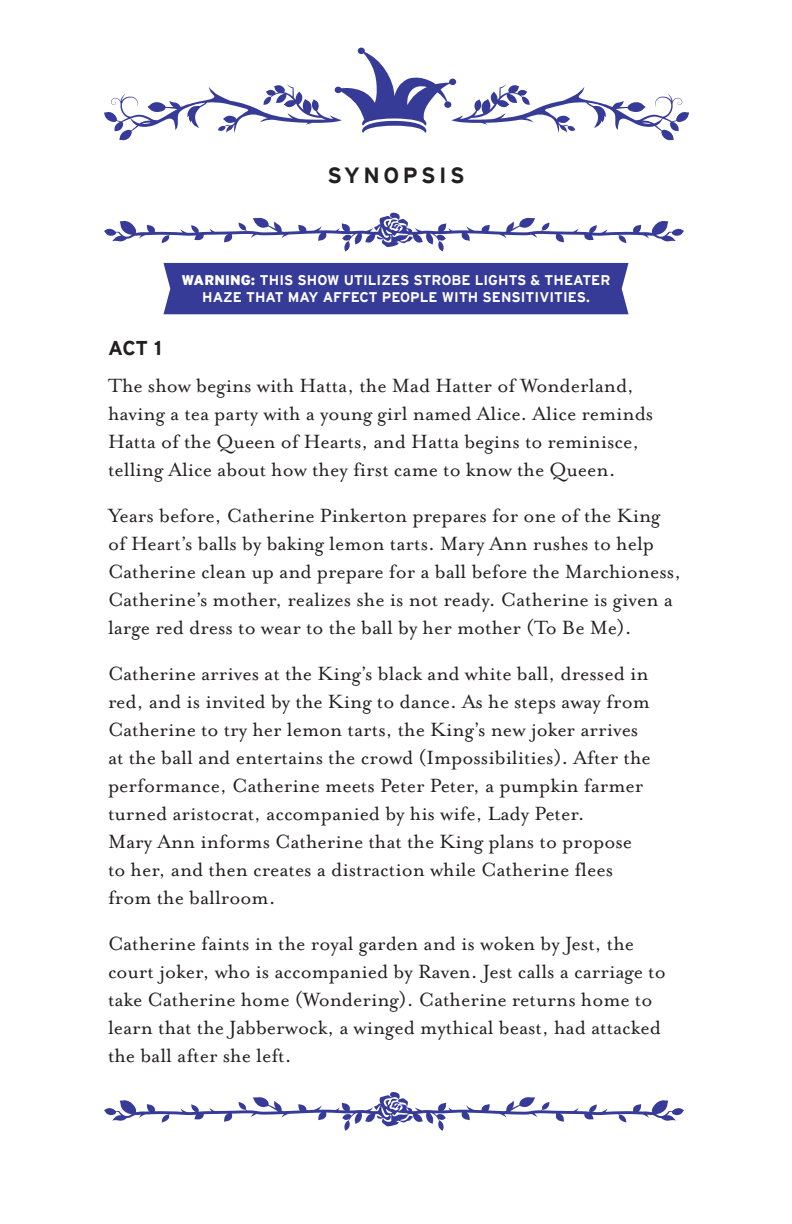
<style>
.page{position:relative;width:792px;height:1224px;background:#fff}
.page>*{position:absolute;margin:0;border:0;box-sizing:border-box;transform-origin:0 0}
.t1{font:22px/28px "Mrs Eaves Lining OT";color:#231f20}
.t2{font:700 22px "Interstate";letter-spacing:.16em;color:#231f20}
.t3{font:700 20px "Interstate";color:#231f20}
.t4{font:700 14px/17px "Interstate";letter-spacing:.005em;color:#fff;text-align:center}
.s1{font-weight:900}
</style>
<div class="page">
<svg style="left:104px;top:212px;width:580px;height:40px"></svg>
<svg style="left:104px;top:48px;width:585px;height:93px"></svg>
<svg style="left:104px;top:1092px;width:580px;height:39px"></svg>
<div style="left:163px;top:263px;width:466px;height:51px;background:#373b98"></div>
<p class="t2" style="left:327px;top:163px;width:139px">SYNOPSIS</p>
<p class="t4" style="left:182px;top:272px;width:430px"><span class="s1">WARNING:</span> THIS SHOW UTILIZES STROBE LIGHTS &amp; THEATER<br>HAZE THAT MAY AFFECT PEOPLE WITH SENSITIVITIES.</p>
<p class="t3" style="left:108px;top:336px;width:55px">ACT 1</p>
<p class="t1" style="left:108px;top:371px;width:547px">The show begins with Hatta, the Mad Hatter of Wonderland, having a tea party with a young girl named Alice. Alice reminds Hatta of the Queen of Hearts, and Hatta begins to reminisce, telling Alice about how they first came to know the Queen.</p>
<p class="t1" style="left:108px;top:501px;width:575px">Years before, Catherine Pinkerton prepares for one of the King of Heart’s balls by baking lemon tarts. Mary Ann rushes to help Catherine clean up and prepare for a ball before the Marchioness, Catherine’s mother, realizes she is not ready. Catherine is given a large red dress to wear to the ball by her mother (To Be Me).</p>
<p class="t1" style="left:108px;top:659px;width:544px">Catherine arrives at the King’s black and white ball, dressed in red, and is invited by the King to dance. As he steps away from Catherine to try her lemon tarts, the King’s new joker arrives at the ball and entertains the crowd (Impossibilities). After the performance, Catherine meets Peter Peter, a pumpkin farmer turned aristocrat, accompanied by his wife, Lady Peter.<br>Mary Ann informs Catherine that the King plans to propose to her, and then creates a distraction while Catherine flees from the ballroom.</p>
<p class="t1" style="left:108px;top:929px;width:559px">Catherine faints in the royal garden and is woken by Jest, the court joker, who is accompanied by Raven. Jest calls a carriage to take Catherine home (Wondering). Catherine returns home to learn that the Jabberwock, a winged mythical beast, had attacked the ball after she left.</p>
</div>
